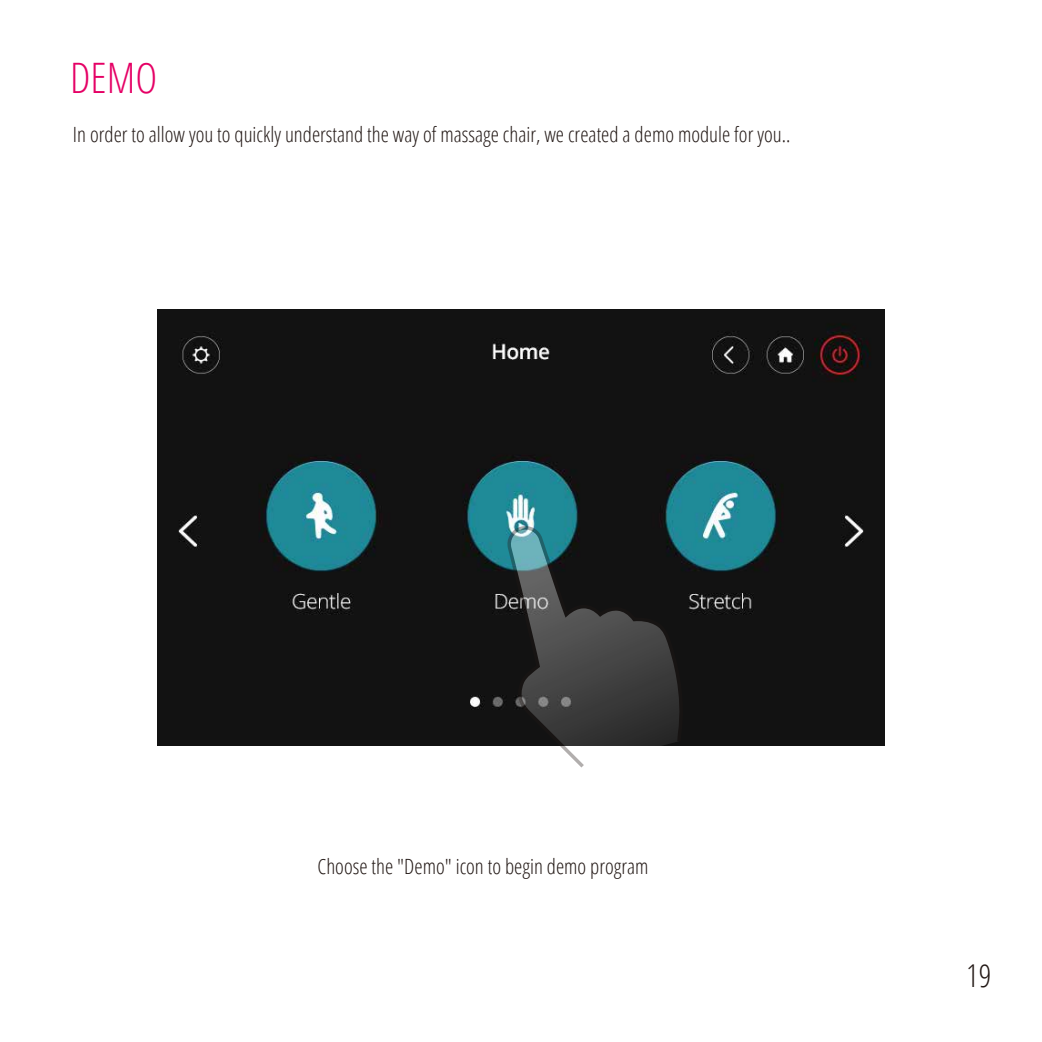
<style>
.page{position:relative;width:1042px;height:1042px;background:#fff}
.page>*{position:absolute;margin:0;border:0;box-sizing:border-box;transform-origin:0 0}
.t1{font:300 condensed 42px "Open Sans";color:#e50065}
.t2{font:300 condensed 31.5px "Open Sans";color:#221815}
.t3{font:300 condensed 21px "Open Sans";color:#221815}
</style>
<div class="page">
<img style="left:157px;top:309px;width:727px;height:436px">
<svg style="left:507px;top:526px;width:178px;height:241px"></svg>
<h1 class="t1" style="left:70px;top:49px;width:89px">DEMO</h1>
<p class="t3" style="left:73px;top:120px;width:719px">In order to allow you to quickly understand the way of massage chair, we created a demo module for you..</p>
<p class="t3" style="left:317px;top:852px;width:333px">Choose the "Demo" icon to begin demo program</p>
<h2 class="t2" style="left:966px;top:954px;width:27px">19</h2>
</div>
